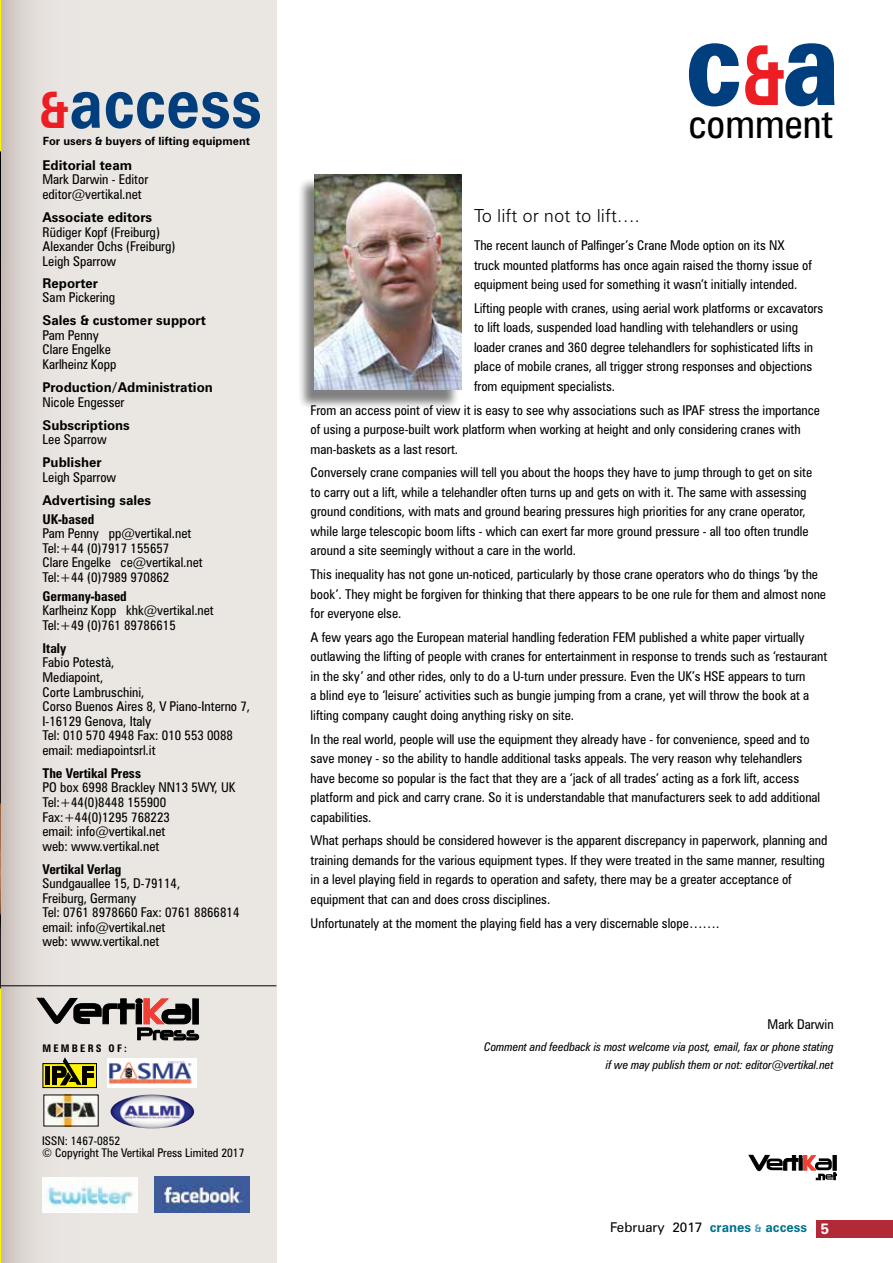
<style>
.page{position:relative;width:893px;height:1263px;background:#fff}
.page>*{position:absolute;margin:0;border:0;box-sizing:border-box;transform-origin:0 0}
.t1{font:900 120.15px "Zurich BT";color:#003e7e;scale:.79 1}
.t2{font:700 69.75px "Zurich BT";color:#003e7e;scale:.9 1}
.t3{font:condensed 40.5px "Zurich BT";color:#000}
.t4{font:300 18px "Zurich BT";color:#000}
.t5{font:condensed 13.5px/19.5px "Zurich BT";color:#000}
.t6{font:700 13.5px "Zurich BT";color:#000}
.t7{font:700 condensed 13.5px "Zurich BT";color:#000}
.t8{font:13.5px "Zurich BT";color:#000}
.t9{font:italic condensed 12px/18px "Zurich BT";color:#000;text-align:right}
.t10{font:condensed 12px/12px "Zurich BT";color:#000}
.t11{font:700 11.4px "Zurich BT";color:#000}
.t12{font:700 condensed 10.5px "Zurich BT";letter-spacing:.21em;color:#000}
.s1{font-size:50.4px;color:#ed1d24}
.s2{font-weight:700;font-size:82.8px;color:#ed1d24}
.s3{font-weight:700;color:#00728f}
.s4{font-weight:700;font-size:10.5px;color:#3c9db6}
.s5{font-weight:700;font-size:15px;color:#fff}
</style>
<div class="page">
<svg style="left:1px;top:0;width:275px;height:1263px;background:#e6e2de"></svg>
<div style="left:816px;top:1220px;width:77px;height:17px;background:#b22a37"></div>
<img style="left:42px;top:1177px;width:96px;height:35px">
<img style="left:154px;top:1176px;width:95px;height:36px">
<svg style="left:749px;top:1155px;width:87px;height:25px"></svg>
<div style="left:297px;top:178px;width:163px;height:232px;background:#000;opacity:.5"></div>
<img style="left:314px;top:174px;width:147px;height:216px">
<hr style="left:0;top:985px;width:276px;height:1px;background:#000">
<svg style="left:37px;top:998px;width:162px;height:42px;background:#958986"></svg>
<svg style="left:43px;top:1063px;width:54px;height:25px"></svg>
<hr style="left:45px;top:1066px;width:4px;height:19px;background:#000">
<hr style="left:52px;top:1066px;width:4px;height:19px;background:#000">
<hr style="left:82px;top:1066px;width:4px;height:19px;background:#000">
<svg style="left:88px;top:1066px;width:6px;height:12px"></svg>
<svg style="left:57px;top:1057px;width:25px;height:28px"></svg>
<img style="left:46px;top:1097px;width:50px;height:27px">
<img style="left:110px;top:1094px;width:85px;height:34px">
<img style="left:107px;top:1059px;width:90px;height:29px">
<img style="left:0;top:0;width:1px;height:1263px">
<h2 class="t2" style="left:39px;top:60px;width:249px"><span class="s1">&amp;</span>access</h2>
<p class="t11" style="left:43px;top:134px;width:209px">For users &amp; buyers of lifting equipment</p>
<p class="t6" style="left:43px;top:157px;width:91px">Editorial team</p>
<p class="t5" style="left:43px;top:172px;width:107px;line-height:14.5px">Mark Darwin - Editor editor@vertikal.net</p>
<p class="t6" style="left:43px;top:209px;width:111px">Associate editors</p>
<p class="t5" style="left:43px;top:224px;width:134px;line-height:14.5px">Rüdiger Kopf (Freiburg)<br>Alexander Ochs (Freiburg)<br>Leigh Sparrow</p>
<p class="t6" style="left:43px;top:275px;width:57px">Reporter</p>
<p class="t5" style="left:43px;top:288px;width:74px">Sam Pickering</p>
<p class="t6" style="left:43px;top:312px;width:165px">Sales &amp; customer support</p>
<p class="t5" style="left:43px;top:328px;width:75px;line-height:14.5px">Pam Penny<br>Clare Engelke<br>Karlheinz Kopp</p>
<p class="t6" style="left:43px;top:379px;width:172px">Production/Administration</p>
<p class="t5" style="left:43px;top:392px;width:83px">Nicole Engesser</p>
<p class="t6" style="left:43px;top:417px;width:89px">Subscriptions</p>
<p class="t5" style="left:43px;top:430px;width:66px">Lee Sparrow</p>
<p class="t6" style="left:43px;top:454px;width:61px">Publisher</p>
<p class="t5" style="left:43px;top:467px;width:75px">Leigh Sparrow</p>
<p class="t6" style="left:43px;top:492px;width:110px">Advertising sales</p>
<p class="t7" style="left:43px;top:511px;width:53px">UK-based</p>
<p class="t5" style="left:43px;top:526px;width:162px;line-height:14.5px">Pam Penny pp@vertikal.net<br>Tel:+44 (0)7917 155657<br>Clare Engelke ce@vertikal.net<br>Tel:+44 (0)7989 970862</p>
<p class="t7" style="left:43px;top:588px;width:86px">Germany-based</p>
<p class="t5" style="left:43px;top:603px;width:173px;line-height:14.5px">Karlheinz Kopp khk@vertikal.net<br>Tel:+49 (0)761 89786615</p>
<p class="t7" style="left:43px;top:640px;width:25px">Italy</p>
<p class="t5" style="left:43px;top:655px;width:209px;line-height:14.5px">Fabio Potestà,<br>Mediapoint,<br>Corte Lambruschini,<br>Corso Buenos Aires 8, V Piano-Interno 7,<br>I-16129 Genova, Italy<br>Tel: 010 570 4948 Fax: 010 553 0088 email: mediapointsrl.it</p>
<p class="t7" style="left:43px;top:765px;width:100px">The Vertikal Press</p>
<p class="t5" style="left:43px;top:780px;width:194px;line-height:14.5px">PO box 6998 Brackley NN13 5WY, UK<br>Tel:+44(0)8448 155900<br>Fax:+44(0)1295 768223<br>email: info@vertikal.net<br>web: www.vertikal.net</p>
<p class="t7" style="left:43px;top:861px;width:80px">Vertikal Verlag</p>
<p class="t5" style="left:43px;top:876px;width:198px;line-height:14.5px">Sundgauallee 15, D-79114,<br>Freiburg, Germany<br>Tel: 0761 8978660 Fax: 0761 8866814 email: info@vertikal.net<br>web: www.vertikal.net</p>
<p class="t12" style="left:43px;top:1041px;width:86px">Mem berS of :</p>
<p class="t10" style="left:42px;top:1134px;width:204px">ISSN: 1467-0852<br>© Copyright The Vertikal Press Limited 2017</p>
<h1 class="t1" style="left:685px;top:-11px;width:197px">c<span class="s2">&amp;</span>a</h1>
<h3 class="t3" style="left:688px;top:99px;width:146px">comment</h3>
<h3 class="t4" style="left:474px;top:204px;width:167px">To lift or not to lift….</h3>
<p class="t5" style="left:474px;top:236px;width:339px">The recent launch of Palfinger’s Crane Mode option on its NX truck mounted platforms has once again raised the thorny issue of equipment being used for something it wasn’t initially intended.</p>
<p class="t5" style="left:474px;top:298px;width:351px">Lifting people with cranes, using aerial work platforms or excavators to lift loads, suspended load handling with telehandlers or using loader cranes and 360 degree telehandlers for sophisticated lifts in place of mobile cranes, all trigger strong responses and objections from equipment specialists.</p>
<p class="t5" style="left:311px;top:400px;width:511px">From an access point of view it is easy to see why associations such as IPAF stress the importance of using a purpose-built work platform when working at height and only considering cranes with man-baskets as a last resort.</p>
<p class="t5" style="left:311px;top:463px;width:503px">Conversely crane companies will tell you about the hoops they have to jump through to get on site to carry out a lift, while a telehandler often turns up and gets on with it. The same with assessing ground conditions, with mats and ground bearing pressures high priorities for any crane operator, while large telescopic boom lifts - which can exert far more ground pressure - all too often trundle around a site seemingly without a care in the world.</p>
<p class="t5" style="left:311px;top:564px;width:517px">This inequality has not gone un-noticed, particularly by those crane operators who do things ‘by the book’. They might be forgiven for thinking that there appears to be one rule for them and almost none for everyone else.</p>
<p class="t5" style="left:311px;top:627px;width:518px">A few years ago the European material handling federation FEM published a white paper virtually outlawing the lifting of people with cranes for entertainment in response to trends such as ‘restaurant in the sky’ and other rides, only to do a U-turn under pressure. Even the UK’s HSE appears to turn<br>a blind eye to ‘leisure’ activities such as bungie jumping from a crane, yet will throw the book at a lifting company caught doing anything risky on site.</p>
<p class="t5" style="left:311px;top:729px;width:511px">In the real world, people will use the equipment they already have - for convenience, speed and to save money - so the ability to handle additional tasks appeals. The very reason why telehandlers have become so popular is the fact that they are a ‘jack of all trades’ acting as a fork lift, access platform and pick and carry crane. So it is understandable that manufacturers seek to add additional capabilities.</p>
<p class="t5" style="left:311px;top:831px;width:518px">What perhaps should be considered however is the apparent discrepancy in paperwork, planning and training demands for the various equipment types. If they were treated in the same manner, resulting in a level playing field in regards to operation and safety, there may be a greater acceptance of equipment that can and does cross disciplines.</p>
<p class="t5" style="left:311px;top:913px;width:410px">Unfortunately at the moment the playing field has a very discernable slope…….</p>
<p class="t5" style="left:768px;top:1014px;width:68px">Mark Darwin</p>
<p class="t9" style="left:484px;top:1038px;width:351px">Comment and feedback is most welcome via post, email, fax or phone stating if we may publish them or not: editor@vertikal.net</p>
<p class="t8" style="left:610px;top:1219px;width:220px">February 2017 <span class="s3">cranes</span> <span class="s4">&amp;</span> <span class="s3">access</span> <span class="s5">5</span></p>
</div>
